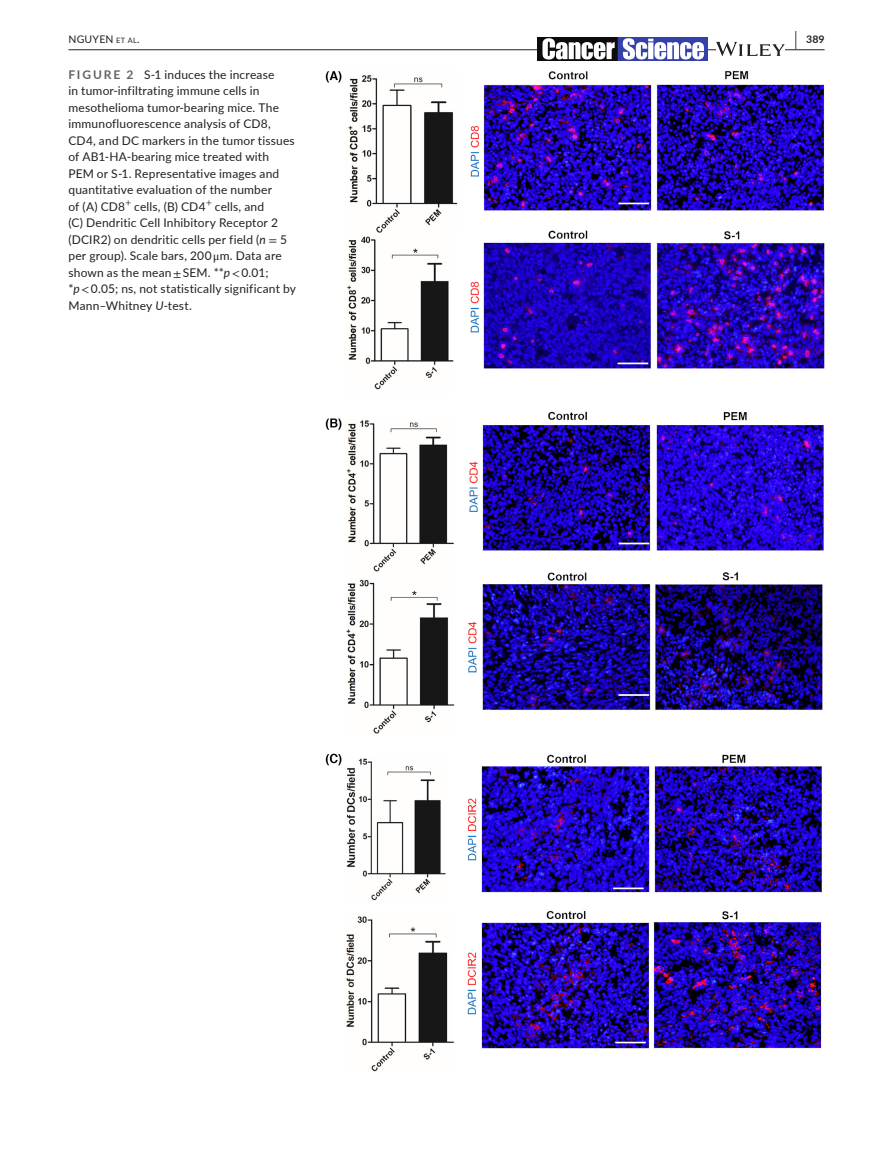
<style>
.page{position:relative;width:893px;height:1174px;background:#fff}
.page>*{position:absolute;margin:0;border:0;box-sizing:border-box;transform-origin:0 0}
.t1{font:12px/16.5px "Lato";letter-spacing:.015em;color:#231f20}
.t2{font:10.5px "Lato";letter-spacing:.025em;color:#231f20}
.t3{font:700 10.5px "Lato";color:#231f20}
.t4{font:8.4px "STIX";color:#231f20}
.s1{font-size:7.35px}
.s2{font-size:19.5px}
.s3{font-weight:700;color:#636366}
.s4{font-style:italic}
.s5{font-family:"STIX"}
</style>
<div class="page">
<hr style="left:68px;top:49px;width:756px;height:1px;background:#231f20">
<img style="left:537px;top:37px;width:171px;height:24px">
<svg style="left:716px;top:42px;width:69px;height:14px"></svg>
<img style="left:326px;top:71px;width:498px;height:1001px">
<p class="t2" style="left:68px;top:31px;width:73px">NGUYEN <span class="s1">et al</span>.</p>
<p class="t3" style="left:795px;top:31px;width:31px"><span class="s2">|</span> 389</p>
<p class="t1" style="left:68px;top:66px;width:228px"><span class="s3">FIGURE 2</span> S-1 induces the increase<br>in tumor-infiltrating immune cells in mesothelioma tumor-bearing mice. The immunofluorescence analysis of CD8, CD4, and DC markers in the tumor tissues of AB1-HA-bearing mice treated with PEM or S-1. Representative images and quantitative evaluation of the number<br>of (A) CD8</p>
<p class="t4" style="left:125px;top:197px;width:7px">+</p>
<p class="t1" style="left:134px;top:198px;width:73px">cells, (B) CD4</p>
<p class="t4" style="left:206px;top:197px;width:7px">+</p>
<p class="t1" style="left:68px;top:198px;width:229px;text-indent:146px">cells, and<br>(C) Dendritic Cell Inhibitory Receptor 2 (DCIR2) on dendritic cells per field (<span class="s4">n</span> <span class="s5">=</span> 5 per group). Scale bars, 200 <span class="s5">μ</span>m. Data are shown as the mean <span class="s5">±</span> SEM. **<span class="s4">p</span><span class="s5">&lt;</span> 0.01;<br>*<span class="s4">p</span><span class="s5">&lt;</span> 0.05; ns, not statistically significant by Mann–Whitney <span class="s4">U</span>-test.</p>
</div>
